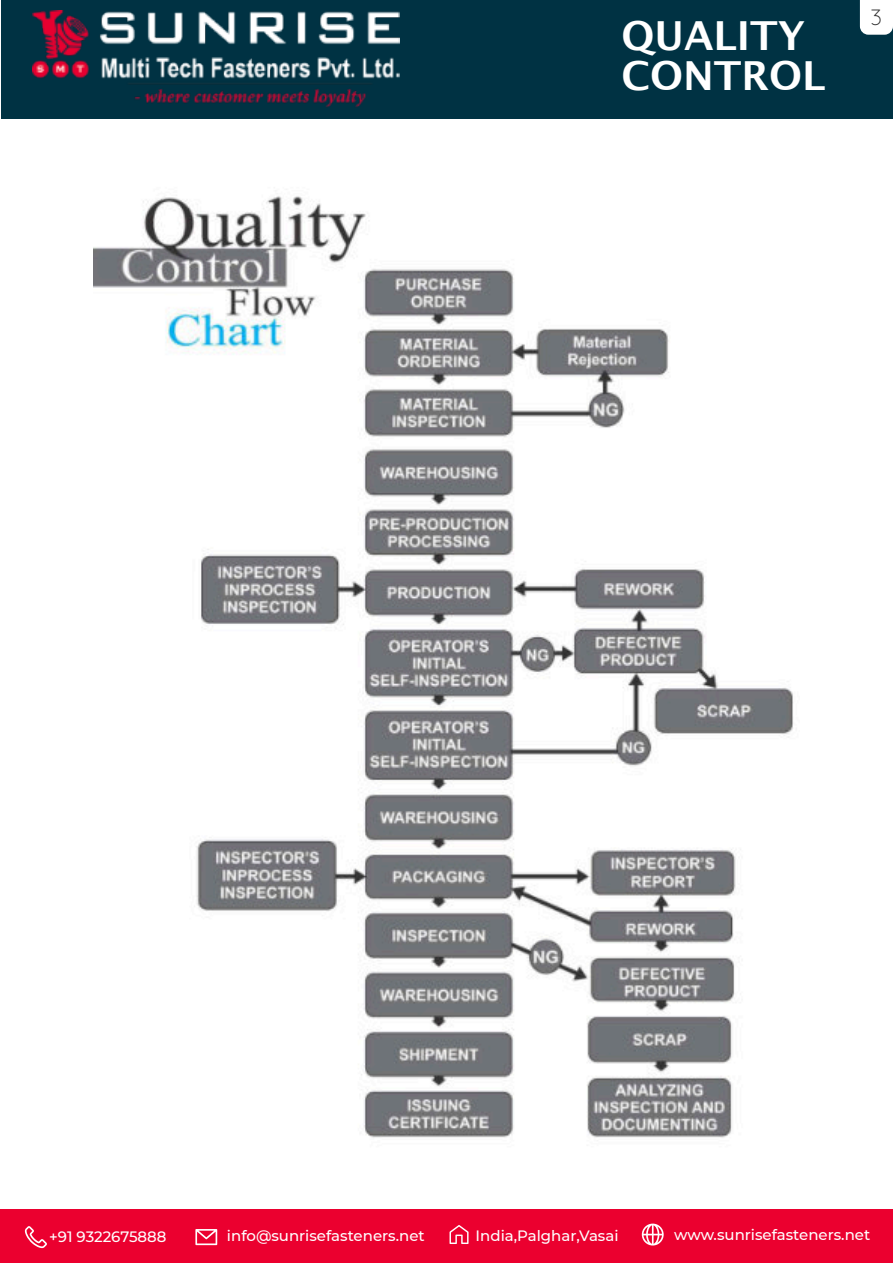
<style>
.page{position:relative;width:894px;height:1263px;background:#fff}
.page>*{position:absolute;margin:0;border:0;box-sizing:border-box;transform-origin:0 0}
.t1{font:700 40.05px/40px "Lucida Grande";color:#fff}
.t2{font:300 22.2px "Quicksand";color:#2f2f2f}
.t3{font:500 15px "Montserrat";color:#fff}
</style>
<div class="page">
<div style="left:1px;top:0;width:892px;height:119px;background:#003243"></div>
<img style="left:33px;top:10px;width:366px;height:97px">
<div style="left:0;top:1209px;width:893px;height:54px;background:#eb002f"></div>
<svg style="left:25px;top:1226px;width:22px;height:22px"></svg>
<svg style="left:195px;top:1229px;width:22px;height:16px"></svg>
<svg style="left:450px;top:1225px;width:19px;height:19px"></svg>
<svg style="left:642px;top:1224px;width:22px;height:22px"></svg>
<svg style="left:860px;top:0;width:33px;height:35px"></svg>
<img style="left:94px;top:196px;width:699px;height:942px">
<h1 class="t1" style="left:622px;top:18px;width:205px">QUALITY<br>CONTROL</h1>
<h2 class="t2" style="left:871px;top:3px;width:13px">3</h2>
<p class="t3" style="left:49px;top:1228px;width:119px">+91 9322675888</p>
<p class="t3" style="left:227px;top:1227px;width:199px">info@sunrisefasteners.net</p>
<p class="t3" style="left:476px;top:1227px;width:144px">India,Palghar,Vasai</p>
<p class="t3" style="left:674px;top:1226px;width:198px">www.sunrisefasteners.net</p>
</div>
